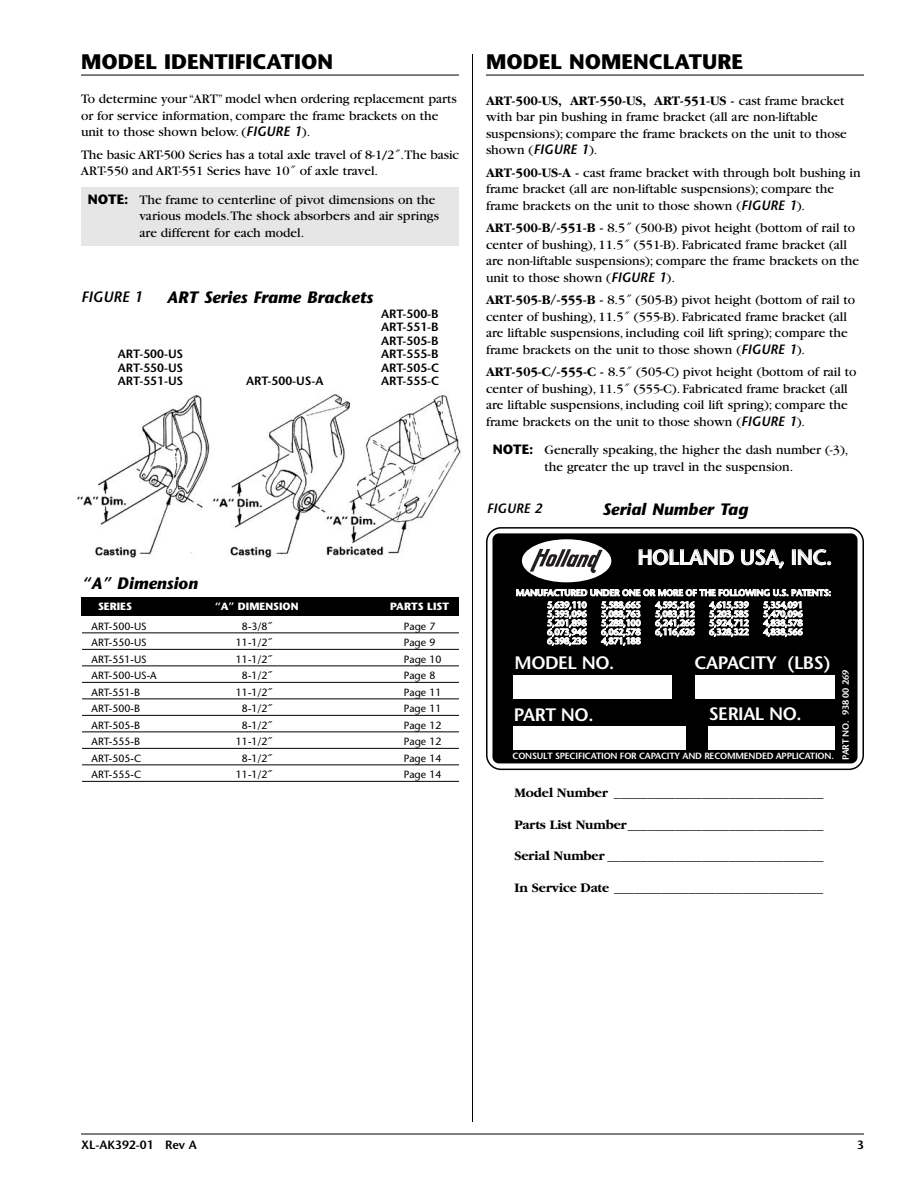
<style>
.page{position:relative;width:918px;height:1188px;background:#fff}
.page>*{position:absolute;margin:0;border:0;box-sizing:border-box;transform-origin:0 0}
.t1{font:700 21px "Stone Sans";color:#000}
.t2{font:600 21px "Stone Sans";letter-spacing:-.025em;color:#fff}
.t3{font:600 18px "Stone Sans";letter-spacing:-.025em;color:#fff}
.t4{font:italic 700 16.5px "Stone Sans";color:#000}
.t5{font:italic 600 15px "Stone Sans";color:#000}
.t6{font:13.5px/16.5px "Garamond";color:#000}
.t7{font:italic 600 13.5px "Stone Sans";color:#000}
.t8{font:600 12px/13.5px "Stone Sans";color:#000;text-align:justify}
.t9{font:10.5px "Stone Sans";color:#000}
.t10{font:700 10.5px "Stone Sans";color:#fff}
.t11{font:600 9px/12.3px "Stone Sans";letter-spacing:-.025em;color:#fff}
.s1{font-family:"Stone Sans";font-weight:600;font-style:italic}
.s2{font-family:"Stone Sans";font-weight:700}
.s3{font-weight:700}
</style>
<div class="page">
<hr style="left:81px;top:1134px;width:783px;height:1px;background:#000">
<div style="left:81px;top:187px;width:378px;height:59px;background:#e6e6e6"></div>
<hr style="left:81px;top:75px;width:378px;height:1px;background:#000">
<img style="left:77px;top:392px;width:384px;height:166px">
<svg style="left:486px;top:527px;width:378px;height:243px"></svg>
<div style="left:492px;top:533px;width:366px;height:230px;background:#000;border-radius:6px"></div>
<div style="left:514px;top:727px;width:172px;height:23px;background:#fff"></div>
<div style="left:709px;top:727px;width:126px;height:23px;background:#fff"></div>
<div style="left:514px;top:675px;width:158px;height:24px;background:#fff"></div>
<div style="left:695px;top:675px;width:140px;height:24px;background:#fff"></div>
<div style="left:522px;top:539px;width:89px;height:43px;background:#fff;border-radius:50%"></div>
<svg style="left:530px;top:549px;width:73px;height:24px"></svg>
<hr style="left:472px;top:54px;width:1px;height:1068px;background:#000">
<hr style="left:486px;top:75px;width:378px;height:1px;background:#000">
<div style="left:81px;top:597px;width:378px;height:19px;background:#000"></div>
<hr style="left:82px;top:632px;width:377px;height:1px;background:#000">
<hr style="left:82px;top:649px;width:377px;height:1px;background:#000">
<hr style="left:82px;top:665px;width:377px;height:1px;background:#000">
<hr style="left:82px;top:682px;width:377px;height:1px;background:#000">
<hr style="left:82px;top:698px;width:377px;height:1px;background:#000">
<hr style="left:82px;top:715px;width:377px;height:1px;background:#000">
<hr style="left:82px;top:731px;width:377px;height:1px;background:#000">
<hr style="left:82px;top:748px;width:377px;height:1px;background:#000">
<hr style="left:82px;top:764px;width:377px;height:1px;background:#000">
<hr style="left:82px;top:781px;width:377px;height:1px;background:#000">
<h1 class="t1" style="left:81px;top:54px;width:254px">MODEL IDENTIFICATION</h1>
<p class="t6" style="left:81px;top:92px;width:377px">To determine your “ART” model when ordering replacement parts or for service information, compare the frame brackets on the unit to those shown below. (<span class="s1">FIGURE 1</span>).</p>
<p class="t6" style="left:81px;top:148px;width:380px">The basic ART-500 Series has a total axle travel of 8-1/2˝.The basic<br>ART-550 and ART-551 Series have 10˝ of axle travel.</p>
<p class="t6" style="left:139px;top:193px;width:301px;text-indent:-52px"><span class="s2">NOTE:</span> The frame to centerline of pivot dimensions on the various models.The shock absorbers and air springs are different for each model.</p>
<p class="t5" style="left:81px;top:291px;width:63px">FIGURE 1</p>
<p class="t4" style="left:167px;top:291px;width:208px">ART Series Frame Brackets</p>
<p class="t8" style="left:381px;top:308px;width:59px">ART-500-B ART-551-B ART-505-B</p>
<p class="t8" style="left:118px;top:349px;width:67px">ART-500-US</p>
<p class="t8" style="left:381px;top:349px;width:59px">ART-555-B</p>
<p class="t8" style="left:118px;top:362px;width:67px">ART-550-US</p>
<p class="t8" style="left:381px;top:362px;width:60px">ART-505-C</p>
<p class="t8" style="left:118px;top:376px;width:67px">ART-551-US</p>
<p class="t8" style="left:246px;top:376px;width:79px">ART-500-US-A</p>
<p class="t8" style="left:381px;top:376px;width:60px">ART-555-C</p>
<p class="t4" style="left:82px;top:577px;width:117px">“A” Dimension</p>
<p class="t10" style="left:98px;top:603px;width:35px">SERIES</p>
<p class="t10" style="left:215px;top:603px;width:85px">“A” DIMENSION</p>
<p class="t10" style="left:390px;top:603px;width:60px">PARTS LIST</p>
<p class="t9" style="left:92px;top:622px;width:57px">ART-500-US</p>
<p class="t9" style="left:242px;top:622px;width:33px">8-3/8˝</p>
<p class="t9" style="left:404px;top:622px;width:33px">Page 7</p>
<p class="t9" style="left:92px;top:639px;width:57px">ART-550-US</p>
<p class="t9" style="left:236px;top:639px;width:39px">11-1/2˝</p>
<p class="t9" style="left:404px;top:639px;width:33px">Page 9</p>
<p class="t9" style="left:92px;top:655px;width:57px">ART-551-US</p>
<p class="t9" style="left:236px;top:655px;width:39px">11-1/2˝</p>
<p class="t9" style="left:404px;top:655px;width:39px">Page 10</p>
<p class="t9" style="left:92px;top:672px;width:67px">ART-500-US-A</p>
<p class="t9" style="left:242px;top:672px;width:33px">8-1/2˝</p>
<p class="t9" style="left:404px;top:672px;width:33px">Page 8</p>
<p class="t9" style="left:92px;top:688px;width:50px">ART-551-B</p>
<p class="t9" style="left:236px;top:688px;width:39px">11-1/2˝</p>
<p class="t9" style="left:404px;top:688px;width:39px">Page 11</p>
<p class="t9" style="left:92px;top:705px;width:50px">ART-500-B</p>
<p class="t9" style="left:242px;top:705px;width:33px">8-1/2˝</p>
<p class="t9" style="left:404px;top:705px;width:39px">Page 11</p>
<p class="t9" style="left:92px;top:721px;width:50px">ART-505-B</p>
<p class="t9" style="left:242px;top:721px;width:33px">8-1/2˝</p>
<p class="t9" style="left:404px;top:721px;width:39px">Page 12</p>
<p class="t9" style="left:92px;top:738px;width:50px">ART-555-B</p>
<p class="t9" style="left:236px;top:738px;width:39px">11-1/2˝</p>
<p class="t9" style="left:404px;top:738px;width:39px">Page 12</p>
<p class="t9" style="left:92px;top:754px;width:51px">ART-505-C</p>
<p class="t9" style="left:242px;top:754px;width:33px">8-1/2˝</p>
<p class="t9" style="left:404px;top:754px;width:39px">Page 14</p>
<p class="t9" style="left:92px;top:771px;width:51px">ART-555-C</p>
<p class="t9" style="left:236px;top:771px;width:39px">11-1/2˝</p>
<p class="t9" style="left:404px;top:771px;width:39px">Page 14</p>
<h1 class="t1" style="left:486px;top:54px;width:259px">MODEL NOMENCLATURE</h1>
<p class="t6" style="left:486px;top:94px;width:362px"><span class="s3">ART-500-US, ART-550-US, ART-551-US -</span> cast frame bracket with bar pin bushing in frame bracket (all are non-liftable suspensions); compare the frame brackets on the unit to those shown (<span class="s1">FIGURE 1</span>).</p>
<p class="t6" style="left:486px;top:166px;width:376px"><span class="s3">ART-500-US-A -</span> cast frame bracket with through bolt bushing in frame bracket (all are non-liftable suspensions); compare the frame brackets on the unit to those shown (<span class="s1">FIGURE 1</span>).</p>
<p class="t6" style="left:486px;top:221px;width:375px"><span class="s3">ART-500-B/-551-B -</span> 8.5˝ (500-B) pivot height (bottom of rail to center of bushing), 11.5˝ (551-B). Fabricated frame bracket (all are non-liftable suspensions); compare the frame brackets on the unit to those shown (<span class="s1">FIGURE 1</span>).</p>
<p class="t6" style="left:486px;top:293px;width:371px"><span class="s3">ART-505-B/-555-B -</span> 8.5˝ (505-B) pivot height (bottom of rail to center of bushing), 11.5˝ (555-B). Fabricated frame bracket (all are liftable suspensions, including coil lift spring); compare the frame brackets on the unit to those shown (<span class="s1">FIGURE 1</span>).</p>
<p class="t6" style="left:486px;top:365px;width:372px"><span class="s3">ART-505-C/-555-C -</span> 8.5˝ (505-C) pivot height (bottom of rail to center of bushing), 11.5˝ (555-C). Fabricated frame bracket (all are liftable suspensions, including coil lift spring); compare the frame brackets on the unit to those shown (<span class="s1">FIGURE 1</span>).</p>
<p class="t6" style="left:493px;top:443px;width:357px;text-align:center"><span class="s2">NOTE:</span> Generally speaking, the higher the dash number (-3), the greater the up travel in the suspension.</p>
<p class="t7" style="left:487px;top:503px;width:57px">FIGURE 2</p>
<p class="t4" style="left:603px;top:503px;width:147px">Serial Number Tag</p>
<h1 class="t2" style="left:637px;top:549px;width:196px">HOLLAND USA, INC.</h1>
<p class="t11" style="left:547px;top:588px;width:285px;text-indent:-31px">MANUFACTURED UNDER ONE OR MORE OF THE FOLLOWING U.S. PATENTS:<br>5,639,110</p>
<p class="t11" style="left:601px;top:600px;width:41px">5,588,665</p>
<p class="t11" style="left:655px;top:600px;width:41px">4,595,216</p>
<p class="t11" style="left:709px;top:600px;width:41px">4,615,539</p>
<p class="t11" style="left:763px;top:600px;width:41px">5,354,091</p>
<p class="t11" style="left:547px;top:609px;width:41px">5,393,096</p>
<p class="t11" style="left:601px;top:609px;width:41px">5,088,763</p>
<p class="t11" style="left:655px;top:609px;width:41px">5,083,812</p>
<p class="t11" style="left:709px;top:609px;width:41px">5,203,585</p>
<p class="t11" style="left:763px;top:609px;width:41px">5,470,096</p>
<p class="t11" style="left:547px;top:618px;width:41px">5,201,898</p>
<p class="t11" style="left:601px;top:618px;width:41px">5,288,100</p>
<p class="t11" style="left:655px;top:618px;width:41px">6,241,266</p>
<p class="t11" style="left:709px;top:618px;width:41px">5,924,712</p>
<p class="t11" style="left:763px;top:618px;width:41px">4,838,578</p>
<p class="t11" style="left:547px;top:627px;width:41px">6,073,946</p>
<p class="t11" style="left:601px;top:627px;width:41px">6,062,578</p>
<p class="t11" style="left:655px;top:627px;width:41px">6,116,626</p>
<p class="t11" style="left:709px;top:627px;width:41px">6,328,322</p>
<p class="t11" style="left:763px;top:627px;width:41px">4,838,566</p>
<p class="t11" style="left:547px;top:636px;width:41px">6,398,236</p>
<p class="t11" style="left:601px;top:636px;width:41px">4,871,188</p>
<h2 class="t3" style="left:695px;top:655px;width:138px">CAPACITY (LBS)</h2>
<h2 class="t3" style="left:709px;top:707px;width:95px">SERIAL NO.</h2>
<h2 class="t3" style="left:514px;top:656px;width:101px">MODEL NO.</h2>
<h2 class="t3" style="left:514px;top:708px;width:81px">PART NO.</h2>
<p class="t11" style="left:513px;top:751px;width:323px">CONSULT SPECIFICATION FOR CAPACITY AND RECOMMENDED APPLICATION.</p>
<p class="t11" style="left:841px;top:760px;width:92px;rotate:-90deg">PART NO. 938 00 269</p>
<p class="t6" style="left:514px;top:786px;width:311px"><span class="s3">Model Number</span> _______________________________</p>
<p class="t6" style="left:514px;top:817px;width:311px"><span class="s3">Parts List Number</span>_____________________________</p>
<p class="t6" style="left:514px;top:849px;width:311px"><span class="s3">Serial Number</span> ________________________________</p>
<p class="t6" style="left:514px;top:880px;width:310px"><span class="s3">In Service Date</span> _______________________________</p>
<p class="t8" style="left:81px;top:1140px;width:117px">XL-AK392-01 Rev A</p>
<p class="t8" style="left:857px;top:1140px;width:8px">3</p>
</div>
